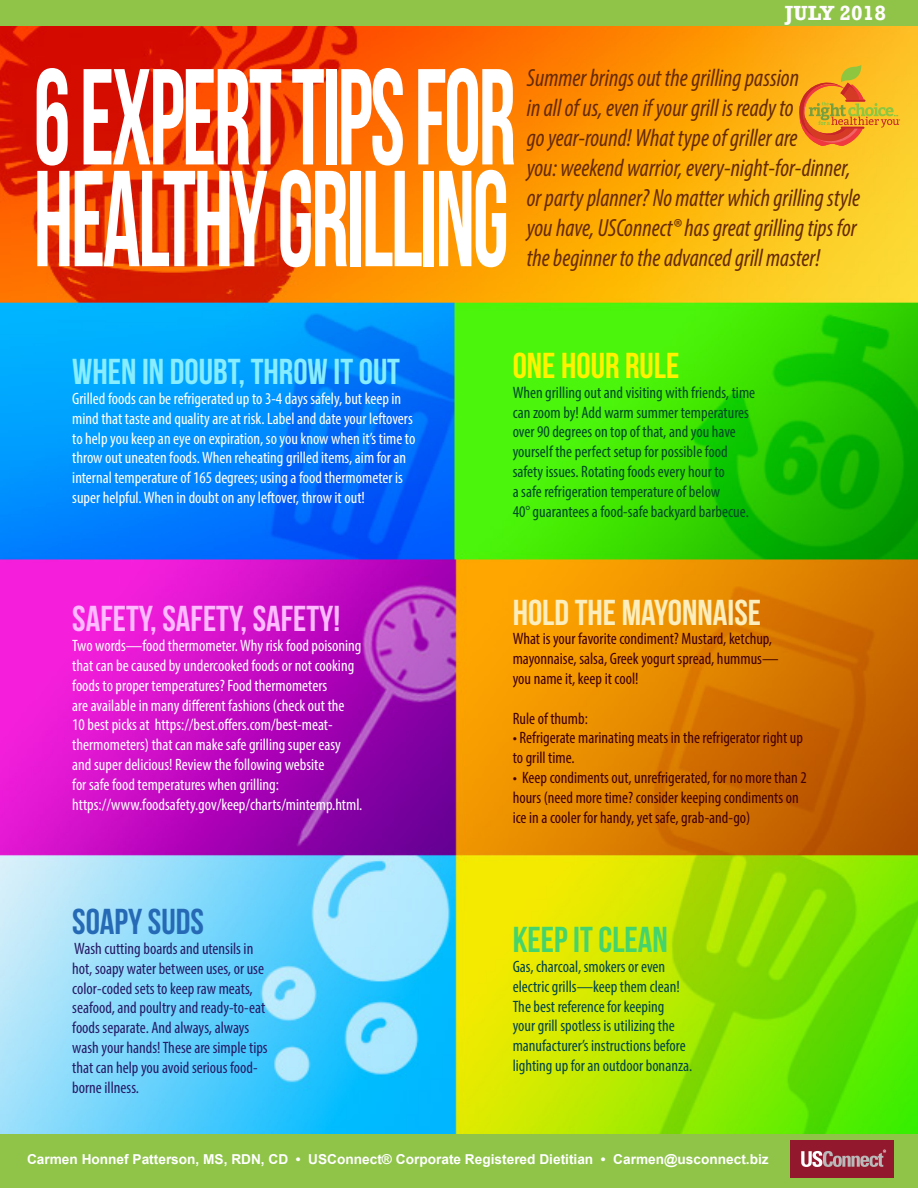
<style>
.page{position:relative;width:918px;height:1188px;background:#fff}
.page>*{position:absolute;margin:0;border:0;box-sizing:border-box;transform-origin:0 0}
.t1{font:136.2px/101.7px "Bebas Neue";letter-spacing:-.025em;color:#fff;scale:.68 1}
.t2{font:36px "Bebas Neue";color:#88edff}
.t3{font:36px "Bebas Neue";color:#febbff}
.t4{font:36px "Bebas Neue";color:#fdeebd}
.t5{font:36px "Bebas Neue";color:#45d46b}
.t6{font:36px "Bebas Neue";color:#fff200}
.t7{font:36px "Bebas Neue";color:#266ab6}
.t8{font:italic condensed 24.9px/29.8px "Myriad Pro";color:#652a00;scale:.95 1}
.t9{font:700 21px "Rockwell";color:#fffcfd}
.t10{font:condensed 16.5px/19.8px "Myriad Pro";color:#fff}
.t11{font:condensed 16.5px/19.8px "Myriad Pro";color:#410000}
.t12{font:condensed 16.5px/19.8px "Myriad Pro";color:#014a25}
.t13{font:condensed 16.5px/19.8px "Myriad Pro";color:#261c67}
.t14{font:condensed 16.5px/19.8px "Myriad Pro";color:#014548}
.t15{font:700 13.65px "Arial";color:#fff}
</style>
<div class="page">
<img style="left:0;top:25px;width:918px;height:1109px">
<div style="left:0;top:0;width:918px;height:25px;background:#8fc449"></div>
<div style="left:0;top:1134px;width:918px;height:54px;background:#8fc449"></div>
<div style="left:791px;top:1140px;width:103px;height:38px;background:#92192d"></div>
<svg style="left:801px;top:1150px;width:85px;height:17px"></svg>
<svg style="left:799px;top:65px;width:101px;height:81px"></svg>
<p class="t9" style="left:785px;top:0;width:102px">JULY 2018</p>
<h1 class="t1" style="left:34px;top:65px;width:711px">6 EXPERT TIPS FOR<br>HEALTHY GRILLING</h1>
<p class="t8" style="left:527px;top:63px;width:353px">Summer brings out the grilling passion<br>in all of us, even if your grill is ready to<br>go year-round! What type of griller are<br>you: weekend warrior, every-night-for-dinner, or party planner? No matter which grilling style you have, USConnect® has great grilling tips for the beginner to the advanced grill master!</p>
<h2 class="t2" style="left:72px;top:352px;width:329px">WHEN IN DOUBT, THROW IT OUT</h2>
<p class="t10" style="left:72px;top:389px;width:345px">Grilled foods can be refrigerated up to 3-4 days safely, but keep in mind that taste and quality are at risk. Label and date your leftovers to help you keep an eye on expiration, so you know when it’s time to throw out uneaten foods. When reheating grilled items, aim for an internal temperature of 165 degrees; using a food thermometer is super helpful. When in doubt on any leftover, throw it out!</p>
<h2 class="t3" style="left:72px;top:599px;width:270px">SAFETY, SAFETY, SAFETY!</h2>
<p class="t10" style="left:72px;top:636px;width:292px">Two words—food thermometer. Why risk food poisoning that can be caused by undercooked foods or not cooking foods to proper temperatures? Food thermometers<br>are available in many different fashions (check out the<br>10 best picks at https://best.offers.com/best-meat&shy;thermometers) that can make safe grilling super easy and super delicious! Review the following website<br>for safe food temperatures when grilling: https://www.foodsafety.gov/keep/charts/mintemp.html.</p>
<h2 class="t7" style="left:72px;top:902px;width:133px">SOAPY SUDS</h2>
<p class="t13" style="left:72px;top:938px;width:197px">Wash cutting boards and utensils in hot, soapy water between uses, or use color-coded sets to keep raw meats, seafood, and poultry and ready-to-eat foods separate. And always, always wash your hands! These are simple tips that can help you avoid serious food&shy;borne illness.</p>
<h2 class="t6" style="left:513px;top:346px;width:168px">ONE HOUR RULE</h2>
<p class="t12" style="left:513px;top:382px;width:244px">When grilling out and visiting with friends, time can zoom by! Add warm summer temperatures over 90 degrees on top of that, and you have yourself the perfect setup for possible food safety issues. Rotating foods every hour to<br>a safe refrigeration temperature of below<br>40° guarantees a food-safe backyard barbecue.</p>
<h2 class="t4" style="left:513px;top:592px;width:250px">HOLD THE MAYONNAISE</h2>
<p class="t11" style="left:513px;top:629px;width:267px">What is your favorite condiment? Mustard, ketchup, mayonnaise, salsa, Greek yogurt spread, hummus— you name it, keep it cool!</p>
<p class="t11" style="left:513px;top:708px;width:77px">Rule of thumb:</p>
<p class="t11" style="left:513px;top:728px;width:292px">• Refrigerate marinating meats in the refrigerator right up to grill time.</p>
<p class="t11" style="left:513px;top:767px;width:296px">• Keep condiments out, unrefrigerated, for no more than 2 hours (need more time? consider keeping condiments on ice in a cooler for handy, yet safe, grab-and-go)</p>
<h2 class="t5" style="left:513px;top:920px;width:157px">KEEP IT CLEAN</h2>
<p class="t14" style="left:513px;top:956px;width:181px">Gas, charcoal, smokers or even electric grills—keep them clean!<br>The best reference for keeping<br>your grill spotless is utilizing the manufacturer’s instructions before lighting up for an outdoor bonanza.</p>
<p class="t15" style="left:27px;top:1150px;width:743px">Carmen Honnef Patterson, MS, RDN, CD • USConnect® Corporate Registered Dietitian • Carmen@usconnect.biz</p>
</div>
